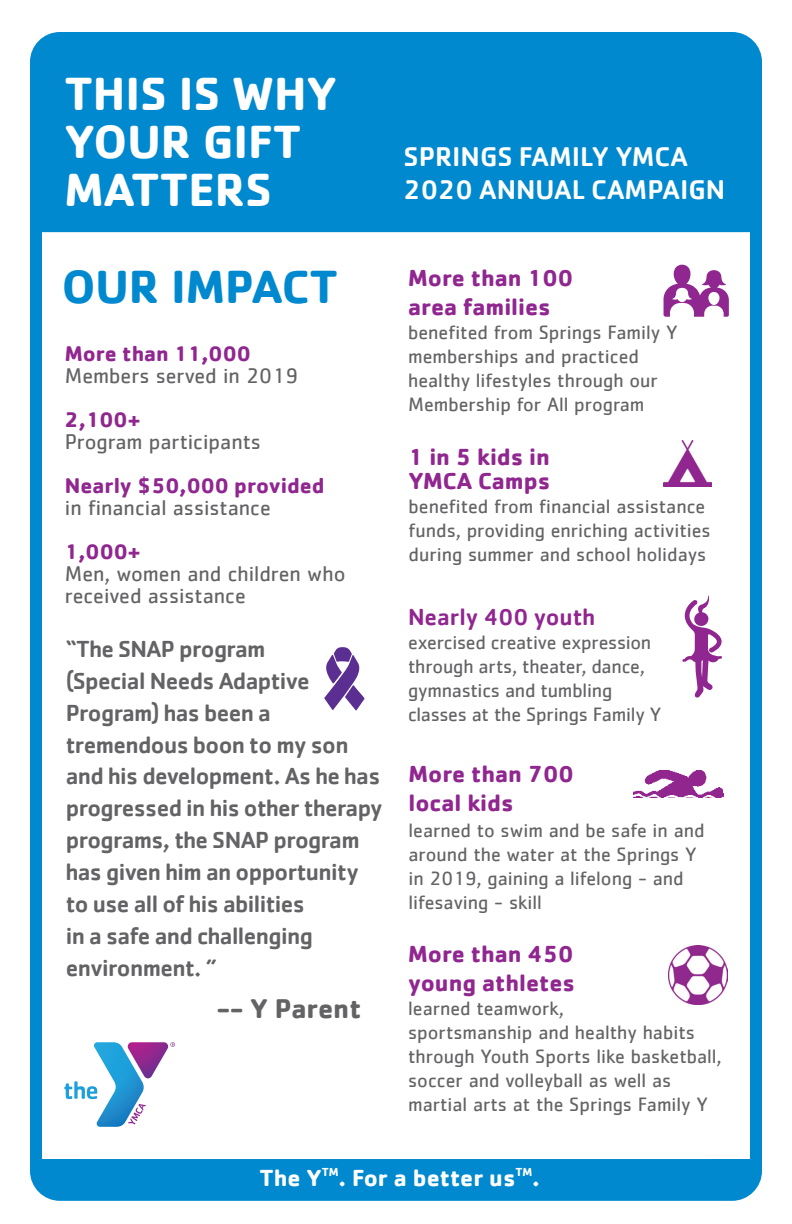
<style>
.page{position:relative;width:792px;height:1224px;background:#fff}
.page>*{position:absolute;margin:0;border:0;box-sizing:border-box;transform-origin:0 0}
.t1{font:700 48px/48px "Cachet";color:#fff}
.t2{font:700 48px "Cachet";color:#0089cf}
.t3{font:500 28px/33px "Cachet";color:#fff}
.t4{font:700 28px "Cachet";color:#636366}
.t5{font:500 24px/32px "Cachet";letter-spacing:-.025em;color:#636366}
.t6{font:700 24px/28.8px "Cachet";color:#90268f}
.t7{font:700 24px "Cachet";color:#fff}
.t8{font:500 24px "Cachet";color:#90268f}
.t9{font:22px/22px "Cachet";color:#636366}
.t10{font:700 22px "Cachet";color:#90268f}
.t11{font:20px/24px "Cachet";color:#636366}
</style>
<div class="page">
<div style="left:43px;top:45px;width:706px;height:188px;background:#0089cf"></div>
<div style="left:36px;top:1159px;width:720px;height:35px;background:#0089cf;border-radius:18px"></div>
<svg style="left:324px;top:647px;width:41px;height:63px"></svg>
<img style="left:663px;top:440px;width:48px;height:46px">
<img style="left:634px;top:770px;width:90px;height:28px">
<img style="left:668px;top:945px;width:60px;height:60px">
<div style="left:714px;top:1159px;width:39px;height:13px;background:#0089cf"></div>
<div style="left:40px;top:1159px;width:39px;height:8px;background:#0089cf"></div>
<svg style="left:64px;top:1042px;width:111px;height:85px"></svg>
<div style="left:30px;top:32px;width:732px;height:1169px;border:12px solid #0089cf;border-radius:24px"></div>
<svg style="left:682px;top:596px;width:40px;height:102px"></svg>
<svg style="left:664px;top:265px;width:65px;height:52px"></svg>
<h1 class="t1" style="left:64px;top:68px;width:274px">THIS IS WHY<br>YOUR GIFT<br>MATTERS</h1>
<h2 class="t3" style="left:404px;top:139px;width:323px">SPRINGS FAMILY YMCA<br>2020 ANNUAL CAMPAIGN</h2>
<h1 class="t2" style="left:62px;top:256px;width:278px">OUR IMPACT</h1>
<p class="t10" style="left:65px;top:340px;width:187px">More than 11,000</p>
<p class="t9" style="left:65px;top:365px;width:235px">Members served in 2019</p>
<p class="t10" style="left:65px;top:406px;width:77px">2,100+</p>
<p class="t9" style="left:65px;top:431px;width:198px">Program participants</p>
<p class="t10" style="left:65px;top:472px;width:261px">Nearly $50,000 provided</p>
<p class="t9" style="left:65px;top:497px;width:207px">in financial assistance</p>
<p class="t10" style="left:65px;top:538px;width:77px">1,000+</p>
<p class="t9" style="left:65px;top:563px;width:282px">Men, women and children who received assistance</p>
<p class="t5" style="left:66px;top:632px;width:319px">“The SNAP program<br>(Special Needs Adaptive<br>Program) has been a tremendous boon to my son and his development. As he has progressed in his other therapy programs, the SNAP program has given him an opportunity to use all of his abilities<br>in a safe and challenging environment. ”</p>
<h2 class="t4" style="left:217px;top:990px;width:146px">-- Y Parent</h2>
<p class="t6" style="left:408px;top:263px;width:166px">More than 100 area families</p>
<p class="t11" style="left:408px;top:320px;width:271px">benefited from Springs Family Y memberships and practiced healthy lifestyles through our<br>Membership for All program</p>
<p class="t6" style="left:409px;top:444px;width:143px;line-height:24px">1 in 5 kids in<br>YMCA Camps</p>
<p class="t11" style="left:409px;top:494px;width:304px">benefited from financial assistance funds, providing enriching activities during summer and school holidays</p>
<p class="t8" style="left:408px;top:602px;width:189px">Nearly 400 youth</p>
<p class="t11" style="left:408px;top:630px;width:255px">exercised creative expression through arts, theater, dance, gymnastics and tumbling classes at the Springs Family Y</p>
<p class="t6" style="left:409px;top:759px;width:167px">More than 700 local kids</p>
<p class="t11" style="left:409px;top:818px;width:298px">learned to swim and be safe in and around the water at the Springs Y in 2019, gaining a lifelong - and lifesaving - skill</p>
<p class="t6" style="left:408px;top:939px;width:168px">More than 450 young athletes</p>
<p class="t11" style="left:408px;top:996px;width:315px">learned teamwork,<br>sportsmanship and healthy habits through Youth Sports like basketball, soccer and volleyball as well as martial arts at the Springs Family Y</p>
<p class="t7" style="left:260px;top:1163px;width:282px">The Y<sup>TM</sup>. For a better us<sup>TM</sup>.</p>
</div>
